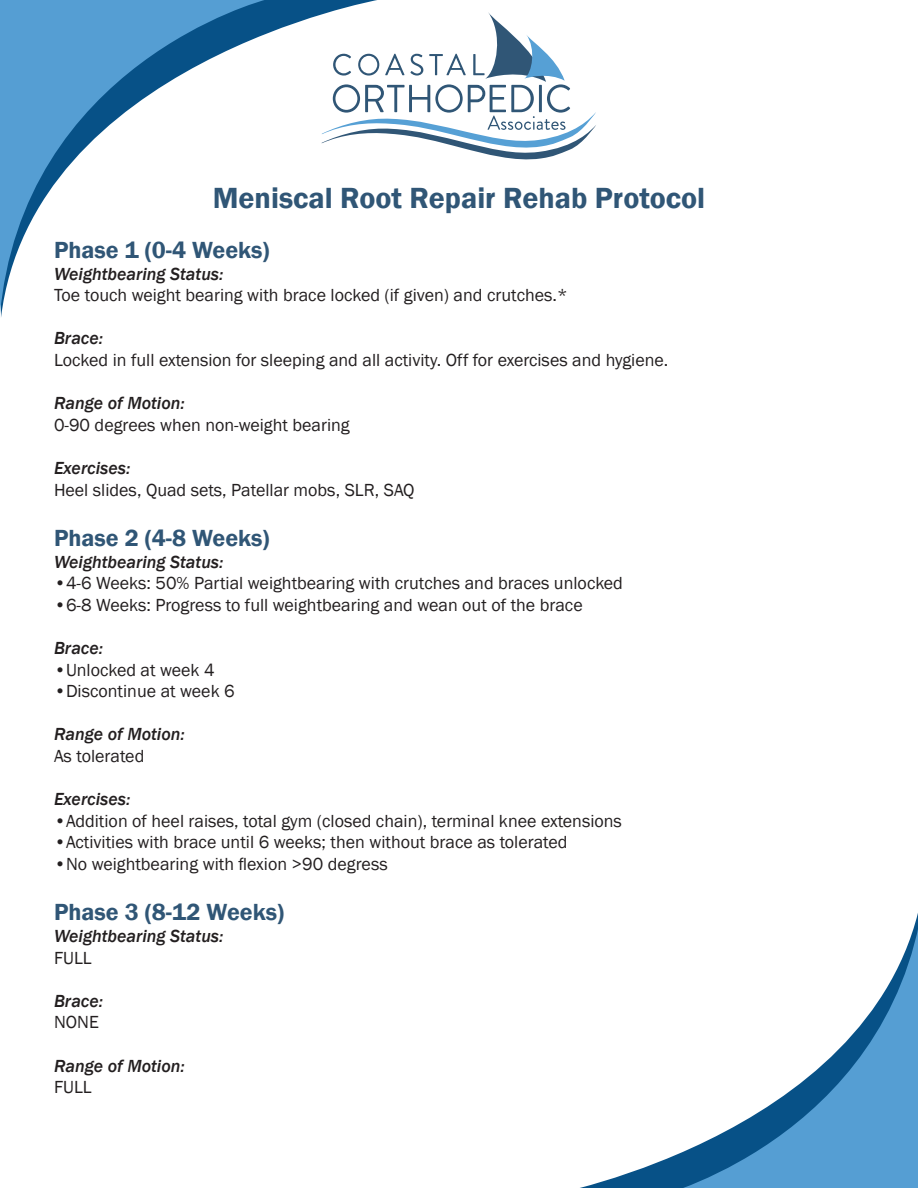
<style>
.page{position:relative;width:918px;height:1188px;background:#fff}
.page>*{position:absolute;margin:0;border:0;box-sizing:border-box;transform-origin:0 0}
.t1{font:600 30px "Franklin Gothic";color:#305676}
.Section_heading{font:600 24px "Franklin Gothic";color:#305676}
.Body_text{font:18px "Franklin Gothic";color:#231f20}
.Section_subtitle_con{font:italic 500 18px "Franklin Gothic";color:#231f20}
</style>
<div class="page">
<svg style="left:265px;top:0;width:112px;height:144px"></svg>
<svg style="left:0;top:0;width:265px;height:317px"></svg>
<svg style="left:580px;top:1161px;width:81px;height:27px"></svg>
<svg style="left:661px;top:913px;width:257px;height:275px"></svg>
<svg style="left:322px;top:12px;width:274px;height:147px"></svg>
<p class="t1" style="left:213px;top:179px;width:494px">Meniscal Root Repair Rehab Protocol</p>
<p class="Section_heading" style="left:54px;top:235px;width:217px">Phase 1 (0-4 Weeks)</p>
<p class="Section_subtitle_con" style="left:54px;top:263px;width:171px">Weightbearing Status:</p>
<p class="Body_text" style="left:54px;top:284px;width:515px">Toe touch weight bearing with brace locked (if given) and crutches.*</p>
<p class="Section_subtitle_con" style="left:54px;top:327px;width:51px">Brace:</p>
<p class="Body_text" style="left:54px;top:349px;width:616px">Locked in full extension for sleeping and all activity. Off for exercises and hygiene.</p>
<p class="Section_subtitle_con" style="left:54px;top:392px;width:132px">Range of Motion:</p>
<p class="Body_text" style="left:54px;top:414px;width:297px">0-90 degrees when non-weight bearing</p>
<p class="Section_subtitle_con" style="left:54px;top:457px;width:78px">Exercises:</p>
<p class="Body_text" style="left:54px;top:478px;width:362px">Heel slides, Quad sets, Patellar mobs, SLR, SAQ</p>
<p class="Section_heading" style="left:54px;top:523px;width:217px">Phase 2 (4-8 Weeks)</p>
<p class="Section_subtitle_con" style="left:54px;top:551px;width:171px">Weightbearing Status:</p>
<p class="Body_text" style="left:54px;top:572px;width:570px">•4-6 Weeks: 50% Partial weightbearing with crutches and braces unlocked</p>
<p class="Body_text" style="left:54px;top:594px;width:530px">•6-8 Weeks: Progress to full weightbearing and wean out of the brace</p>
<p class="Section_subtitle_con" style="left:54px;top:637px;width:51px">Brace:</p>
<p class="Body_text" style="left:54px;top:658px;width:162px">•Unlocked at week 4</p>
<p class="Body_text" style="left:54px;top:680px;width:182px">•Discontinue at week 6</p>
<p class="Section_subtitle_con" style="left:54px;top:723px;width:132px">Range of Motion:</p>
<p class="Body_text" style="left:54px;top:745px;width:92px">As tolerated</p>
<p class="Section_subtitle_con" style="left:54px;top:788px;width:78px">Exercises:</p>
<p class="Body_text" style="left:54px;top:810px;width:569px">•Addition of heel raises, total gym (closed chain), terminal knee extensions</p>
<p class="Body_text" style="left:54px;top:831px;width:515px">•Activities with brace until 6 weeks; then without brace as tolerated</p>
<p class="Body_text" style="left:54px;top:853px;width:335px">•No weightbearing with flexion &gt;90 degress</p>
<p class="Section_heading" style="left:54px;top:898px;width:232px">Phase 3 (8-12 Weeks)</p>
<p class="Section_subtitle_con" style="left:54px;top:925px;width:171px">Weightbearing Status:</p>
<p class="Body_text" style="left:54px;top:946px;width:39px">FULL</p>
<p class="Section_subtitle_con" style="left:54px;top:990px;width:51px">Brace:</p>
<p class="Body_text" style="left:54px;top:1011px;width:46px">NONE</p>
<p class="Section_subtitle_con" style="left:54px;top:1055px;width:132px">Range of Motion:</p>
<p class="Body_text" style="left:54px;top:1076px;width:39px">FULL</p>
</div>
